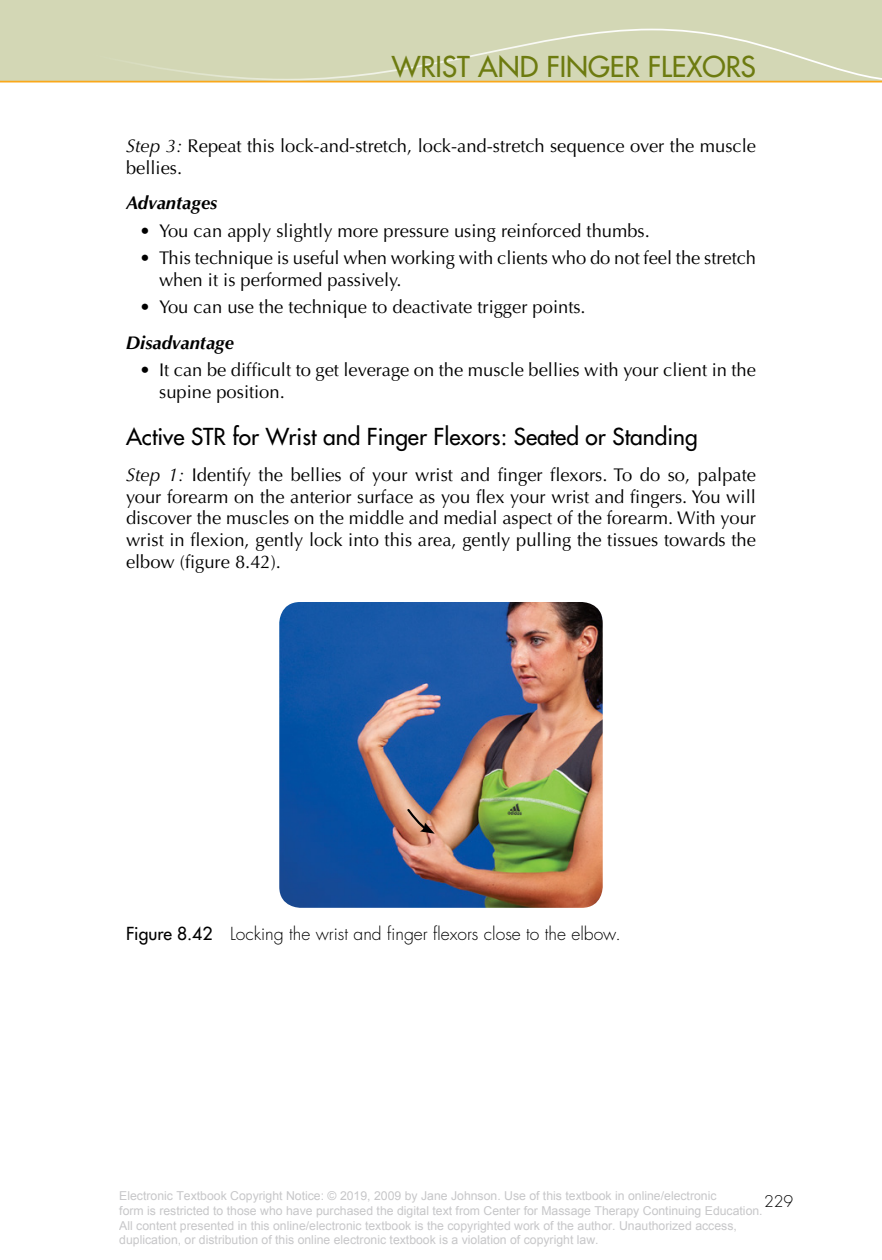
<style>
.page{position:relative;width:882px;height:1260px;background:#fff}
.page>*{position:absolute;margin:0;border:0;box-sizing:border-box;transform-origin:0 0}
.t1{font:500 28px "Futura Std";color:#6d7b10}
.t2{font:500 22.75px "Futura Std";color:#000}
.t3{font:18.38px/21.9px "Optima LT Std";color:#000}
.t4{font:italic 700 18.38px "Optima LT Std";color:#000}
.t5{font:300 17.5px "Futura Std";color:#000}
.t6{font:300 15.75px "Futura Std";color:#000}
.t7{font:12.25px/14.7px "Arial";color:#c7c7c9}
.s1{font-style:italic}
.s2{font-weight:500}
</style>
<div class="page">
<div style="left:0;top:0;width:882px;height:82px;background:#d3d7b5"></div>
<svg style="left:1px;top:28px;width:881px;height:53px"></svg>
<hr style="left:0;top:81px;width:882px;height:1px;background:#faa81a">
<img style="left:279px;top:602px;width:324px;height:306px">
<svg style="left:405px;top:807px;width:30px;height:27px"></svg>
<h1 class="t1" style="left:392px;top:49px;width:366px">WRIST AND FINGER FLEXORS</h1>
<p class="t3" style="left:126px;top:135px;width:632px"><span class="s1">Step 3:</span> Repeat this lock-and-stretch, lock-and-stretch sequence over the muscle bellies.</p>
<p class="t4" style="left:126px;top:192px;width:93px">Advantages</p>
<p class="t3" style="left:139px;top:220px;width:512px">• You can apply slightly more pressure using reinforced thumbs.</p>
<p class="t3" style="left:159px;top:247px;width:598px;text-indent:-20px">• This technique is useful when working with clients who do not feel the stretch when it is performed passively.</p>
<p class="t3" style="left:139px;top:296px;width:448px">• You can use the technique to deactivate trigger points.</p>
<p class="t4" style="left:126px;top:331px;width:109px">Disadvantage</p>
<p class="t3" style="left:159px;top:359px;width:598px;text-indent:-20px">• It can be difficult to get leverage on the muscle bellies with your client in the supine position.</p>
<p class="t2" style="left:126px;top:422px;width:573px">Active STR for Wrist and Finger Flexors: Seated or Standing</p>
<p class="t3" style="left:126px;top:464px;width:632px;text-align:justify"><span class="s1">Step 1:</span> Identify the bellies of your wrist and finger flexors. To do so, palpate your forearm on the anterior surface as you flex your wrist and fingers. You will discover the muscles on the middle and medial aspect of the forearm. With your wrist in flexion, gently lock into this area, gently pulling the tissues towards the elbow (figure 8.42).</p>
<p class="t5" style="left:126px;top:923px;width:496px"><span class="s2">Figure 8.42</span> Locking the wrist and finger flexors close to the elbow.</p>
<p class="t7" style="left:119px;top:1189px;width:645px">Electronic Textbook Copyright Notice: © 2019, 2009 by Jane Johnson. Use of this textbook in online/electronic<br>form is restricted to those who have purchased the digital text from Center for Massage Therapy Continuing Education.<br>All content presented in this online/electronic textbook is the copyrighted work of the author. Unauthorized access, duplication, or distribution of this online electronic textbook is a violation of copyright law.</p>
<p class="t6" style="left:764px;top:1192px;width:31px">229</p>
</div>
